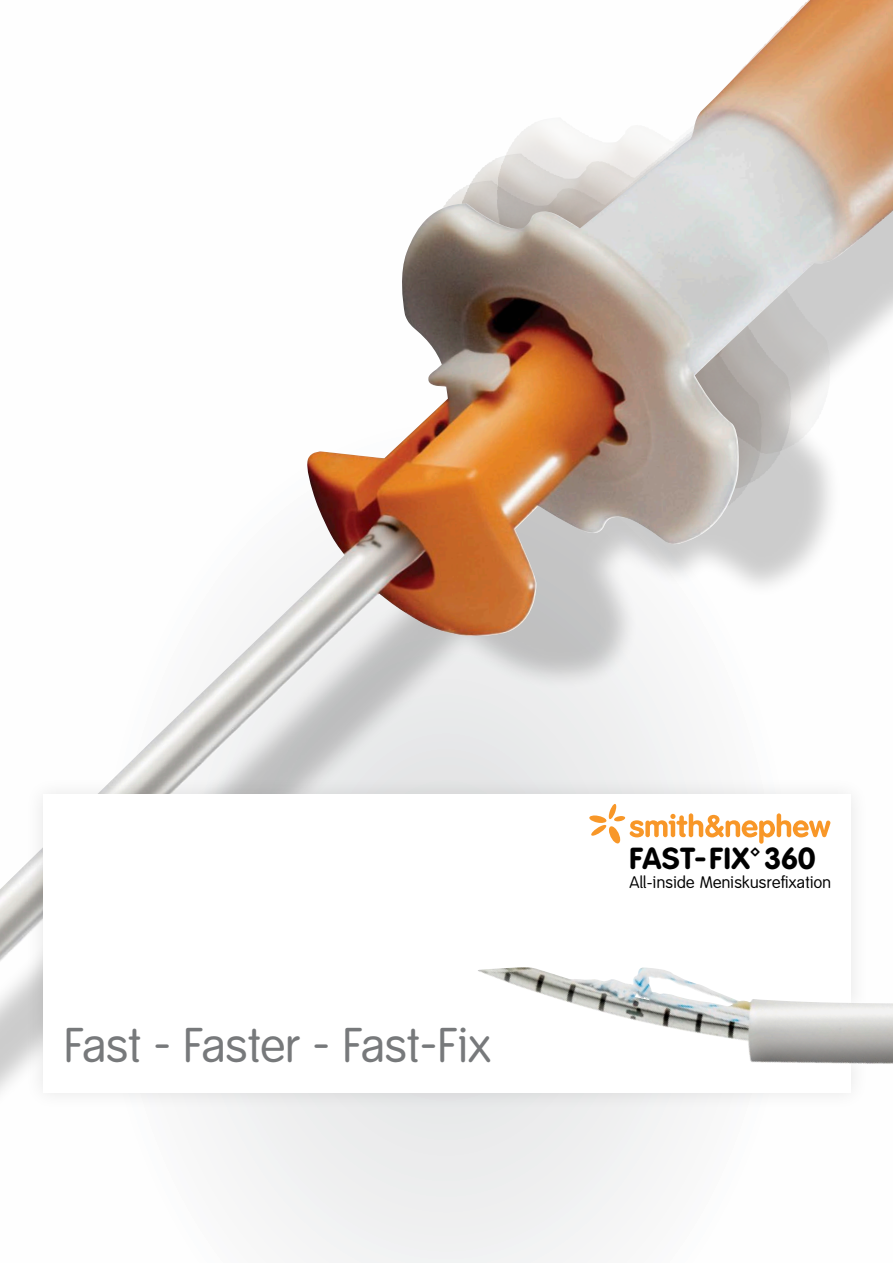
<style>
.page{position:relative;width:893px;height:1263px;background:#f7f7f7}
.page>*{position:absolute;margin:0;border:0;box-sizing:border-box;transform-origin:0 0}
.t1{font:48px "Smith&Nephew LF";letter-spacing:.01em;color:#77797b}
.t2{font:30px "Smith&Nephew Product";letter-spacing:.015em;color:#000}
.t3{font:16.5px "Smith&Nephew LF";letter-spacing:.02em;color:#000}
</style>
<div class="page">
<img style="left:0;top:0;width:893px;height:961px">
<div style="left:24px;top:776px;width:846px;height:335px;background:#000;opacity:.1"></div>
<div style="left:43px;top:795px;width:808px;height:298px;background:#fff"></div>
<svg style="left:589px;top:804px;width:241px;height:40px"></svg>
<svg style="left:458px;top:921px;width:435px;height:211px"></svg>
<img style="left:475px;top:965px;width:418px;height:99px">
<h1 class="t1" style="left:64px;top:1017px;width:428px">Fast - Faster - Fast-Fix</h1>
<h2 class="t2" style="left:629px;top:841px;width:188px">FAST-FIX™ 360</h2>
<p class="t3" style="left:629px;top:873px;width:203px">All-inside Meniskusrefixation</p>
</div>
